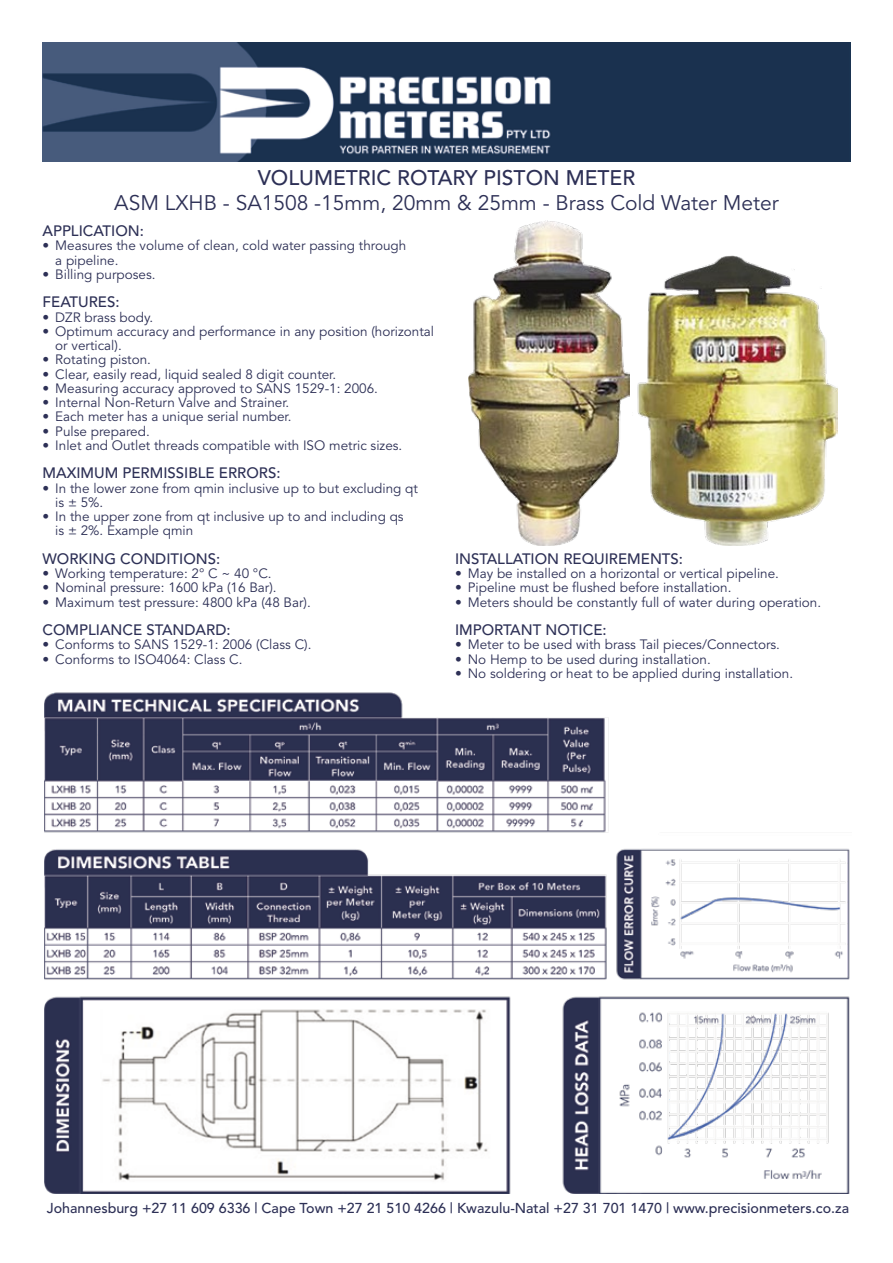
<style>
.page{position:relative;width:893px;height:1263px;background:#fff}
.page>*{position:absolute;margin:0;border:0;box-sizing:border-box;transform-origin:0 0}
.t1{font:21px "Avenir";color:#2d3056}
.t2{font:500 21px "Avenir";color:#2d3056}
.t3{font:500 15px "Avenir";color:#2d3056}
.t4{font:500 14.25px "Avenir";color:#2d3056}
.t5{font:13.5px/14.2px "Avenir";color:#2d3056}
</style>
<div class="page">
<img style="left:43px;top:43px;width:807px;height:119px">
<img style="left:637px;top:255px;width:200px;height:290px">
<img style="left:468px;top:220px;width:161px;height:325px">
<img style="left:44px;top:692px;width:806px;height:502px">
<h1 class="t2" style="left:258px;top:165px;width:379px">VOLUMETRIC ROTARY PISTON METER</h1>
<h1 class="t1" style="left:114px;top:191px;width:666px">ASM LXHB - SA1508 -15mm, 20mm &amp; 25mm - Brass Cold Water Meter</h1>
<p class="t3" style="left:43px;top:222px;width:103px">APPLICATION:</p>
<p class="t5" style="left:55px;top:239px;width:353px;text-indent:-13px">• Measures the volume of clean, cold water passing through a pipeline.</p>
<p class="t5" style="left:43px;top:267px;width:114px">• Billing purposes.</p>
<p class="t3" style="left:43px;top:293px;width:78px">FEATURES:</p>
<p class="t5" style="left:43px;top:310px;width:112px">• DZR brass body.</p>
<p class="t5" style="left:55px;top:324px;width:380px;text-indent:-13px">• Optimum accuracy and performance in any position (horizontal or vertical).</p>
<p class="t5" style="left:43px;top:353px;width:110px">• Rotating piston.</p>
<p class="t5" style="left:43px;top:367px;width:295px">• Clear, easily read, liquid sealed 8 digit counter.</p>
<p class="t5" style="left:43px;top:381px;width:337px">• Measuring accuracy approved to SANS 1529-1: 2006.</p>
<p class="t5" style="left:43px;top:396px;width:248px">• Internal Non-Return Valve and Strainer.</p>
<p class="t5" style="left:43px;top:410px;width:251px">• Each meter has a unique serial number.</p>
<p class="t5" style="left:43px;top:424px;width:109px">• Pulse prepared.</p>
<p class="t5" style="left:43px;top:439px;width:361px">• Inlet and Outlet threads compatible with ISO metric sizes.</p>
<p class="t3" style="left:43px;top:464px;width:240px">MAXIMUM PERMISSIBLE ERRORS:</p>
<p class="t5" style="left:55px;top:481px;width:364px;text-indent:-13px">• In the lower zone from qmin inclusive up to but excluding qt is ± 5%.</p>
<p class="t5" style="left:55px;top:510px;width:350px;text-indent:-13px">• In the upper zone from qt inclusive up to and including qs is ± 2%. Example qmin</p>
<p class="t3" style="left:43px;top:550px;width:179px">WORKING CONDITIONS:</p>
<p class="t5" style="left:43px;top:567px;width:231px">• Working temperature: 2° C ~ 40 °C.</p>
<p class="t5" style="left:43px;top:581px;width:236px">• Nominal pressure: 1600 kPa (16 Bar).</p>
<p class="t5" style="left:43px;top:595px;width:270px">• Maximum test pressure: 4800 kPa (48 Bar).</p>
<p class="t3" style="left:43px;top:621px;width:190px">COMPLIANCE STANDARD:</p>
<p class="t5" style="left:43px;top:638px;width:270px">• Conforms to SANS 1529-1: 2006 (Class C).</p>
<p class="t5" style="left:43px;top:652px;width:201px">• Conforms to ISO4064: Class C.</p>
<p class="t3" style="left:455px;top:550px;width:230px">INSTALLATION REQUIREMENTS:</p>
<p class="t5" style="left:455px;top:567px;width:325px">• May be installed on a horizontal or vertical pipeline.</p>
<p class="t5" style="left:455px;top:581px;width:278px">• Pipeline must be flushed before installation.</p>
<p class="t5" style="left:455px;top:595px;width:368px">• Meters should be constantly full of water during operation.</p>
<p class="t3" style="left:455px;top:621px;width:153px">IMPORTANT NOTICE:</p>
<p class="t5" style="left:455px;top:638px;width:326px">• Meter to be used with brass Tail pieces/Connectors.</p>
<p class="t5" style="left:455px;top:652px;width:257px">• No Hemp to be used during installation.</p>
<p class="t5" style="left:455px;top:666px;width:340px">• No soldering or heat to be applied during installation.</p>
<p class="t4" style="left:47px;top:1200px;width:804px">Johannesburg +27 11 609 6336 | Cape Town +27 21 510 4266 | Kwazulu-Natal +27 31 701 1470 | www.precisionmeters.co.za</p>
</div>
